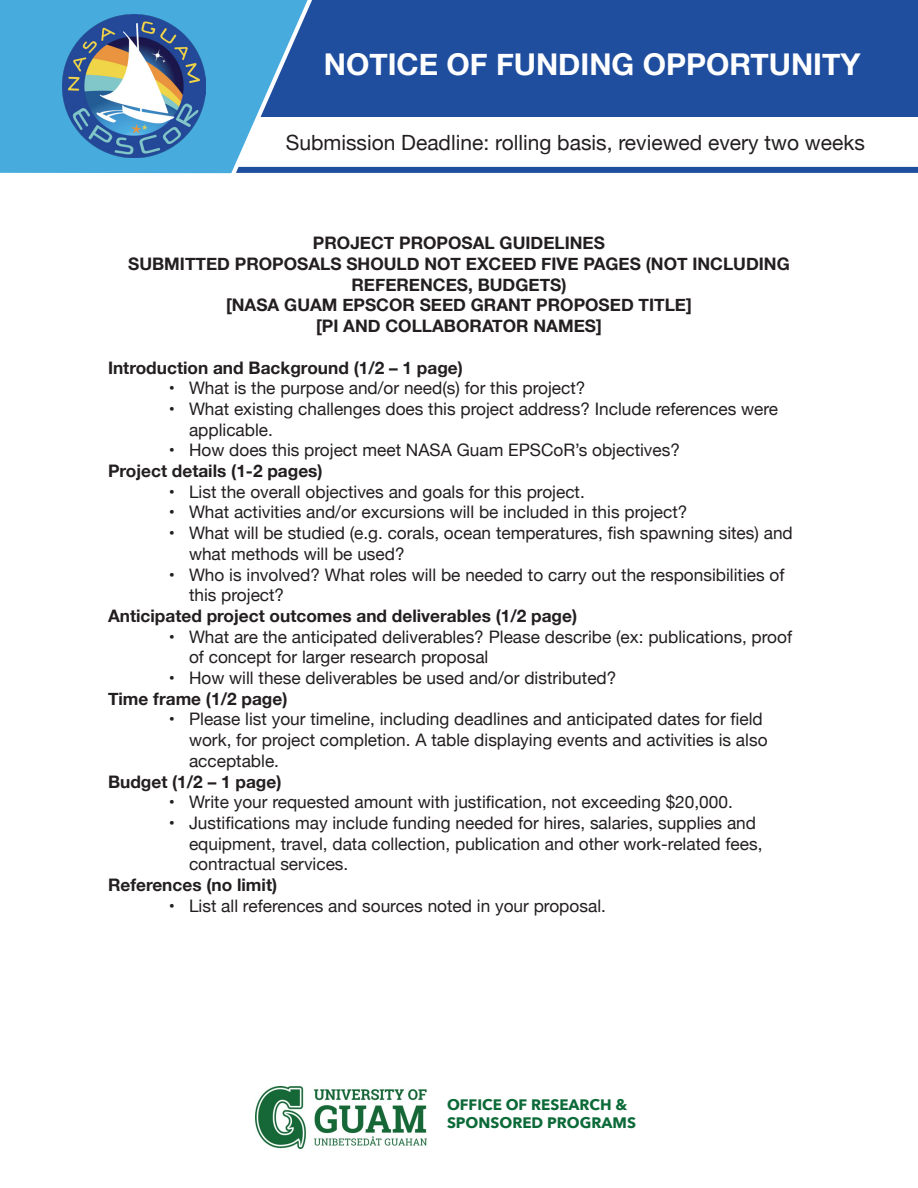
<style>
.page{position:relative;width:918px;height:1188px;background:#fff}
.page>*{position:absolute;margin:0;border:0;box-sizing:border-box;transform-origin:0 0}
.t1{font:700 30px "Helvetica Neue";color:#fff}
.t2{font:21px "Helvetica Neue";color:#231f20}
.t3{font:17.25px/20.7px "Helvetica Neue";color:#231f20}
.t4{font:700 17.25px/20.7px "Helvetica Neue";color:#231f20;text-align:center}
.t5{font:700 15.15px/18.1px "Avenir Next";color:#0c6a38}
</style>
<div class="page">
<div style="left:215px;top:167px;width:703px;height:6px;background:#1f4e9f"></div>
<div style="left:0;top:0;width:918px;height:117px;background:#1f4e9f"></div>
<svg style="left:0;top:0;width:318px;height:174px"></svg>
<img style="left:62px;top:14px;width:144px;height:144px">
<img style="left:255px;top:1086px;width:172px;height:62px">
<p class="t1" style="left:324px;top:41px;width:538px">NOTICE OF FUNDING OPPORTUNITY</p>
<p class="t2" style="left:286px;top:127px;width:581px">Submission Deadline: rolling basis, reviewed every two weeks</p>
<p class="t4" style="left:313px;top:233px;width:294px">PROJECT PROPOSAL GUIDELINES</p>
<p class="t4" style="left:128px;top:254px;width:663px">SUBMITTED PROPOSALS SHOULD NOT EXCEED FIVE PAGES (NOT INCLUDING<br>REFERENCES, BUDGETS)</p>
<p class="t4" style="left:226px;top:295px;width:467px">[NASA GUAM EPSCOR SEED GRANT PROPOSED TITLE]</p>
<p class="t4" style="left:316px;top:316px;width:287px">[PI AND COLLABORATOR NAMES]</p>
<p class="t4" style="left:108px;top:357px;width:356px">Introduction and Background (1/2 – 1 page)</p>
<p class="t3" style="left:169px;top:379px;width:418px">• What is the purpose and/or need(s) for this project?</p>
<p class="t3" style="left:189px;top:399px;width:591px;text-indent:-20px">• What existing challenges does this project address? Include references were applicable.</p>
<p class="t3" style="left:169px;top:441px;width:513px">• How does this project meet NASA Guam EPSCoR’s objectives?</p>
<p class="t4" style="left:108px;top:461px;width:216px">Project details (1-2 pages)</p>
<p class="t3" style="left:169px;top:482px;width:418px">• List the overall objectives and goals for this project.</p>
<p class="t3" style="left:169px;top:503px;width:520px">• What activities and/or excursions will be included in this project?</p>
<p class="t3" style="left:189px;top:524px;width:605px;text-indent:-20px">• What will be studied (e.g. corals, ocean temperatures, fish spawning sites) and what methods will be used?</p>
<p class="t3" style="left:189px;top:565px;width:597px;text-indent:-20px">• Who is involved? What roles will be needed to carry out the responsibilities of this project?</p>
<p class="t4" style="left:108px;top:606px;width:471px">Anticipated project outcomes and deliverables (1/2 page)</p>
<p class="t3" style="left:189px;top:627px;width:605px;text-indent:-20px">• What are the anticipated deliverables? Please describe (ex: publications, proof of concept for larger research proposal</p>
<p class="t3" style="left:169px;top:669px;width:449px">• How will these deliverables be used and/or distributed?</p>
<p class="t4" style="left:108px;top:689px;width:181px">Time frame (1/2 page)</p>
<p class="t3" style="left:189px;top:710px;width:580px;text-indent:-20px">• Please list your timeline, including deadlines and anticipated dates for field work, for project completion. A table displaying events and activities is also acceptable.</p>
<p class="t4" style="left:108px;top:771px;width:175px">Budget (1/2 – 1 page)</p>
<p class="t3" style="left:169px;top:793px;width:566px">• Write your requested amount with justification, not exceeding $20,000.</p>
<p class="t3" style="left:189px;top:813px;width:575px;text-indent:-20px">• Justifications may include funding needed for hires, salaries, supplies and equipment, travel, data collection, publication and other work-related fees, contractual services.</p>
<p class="t4" style="left:108px;top:875px;width:171px">References (no limit)</p>
<p class="t3" style="left:169px;top:896px;width:439px">• List all references and sources noted in your proposal.</p>
<p class="t5" style="left:447px;top:1095px;width:191px">OFFICE OF RESEARCH &amp;<br>SPONSORED PROGRAMS</p>
</div>
